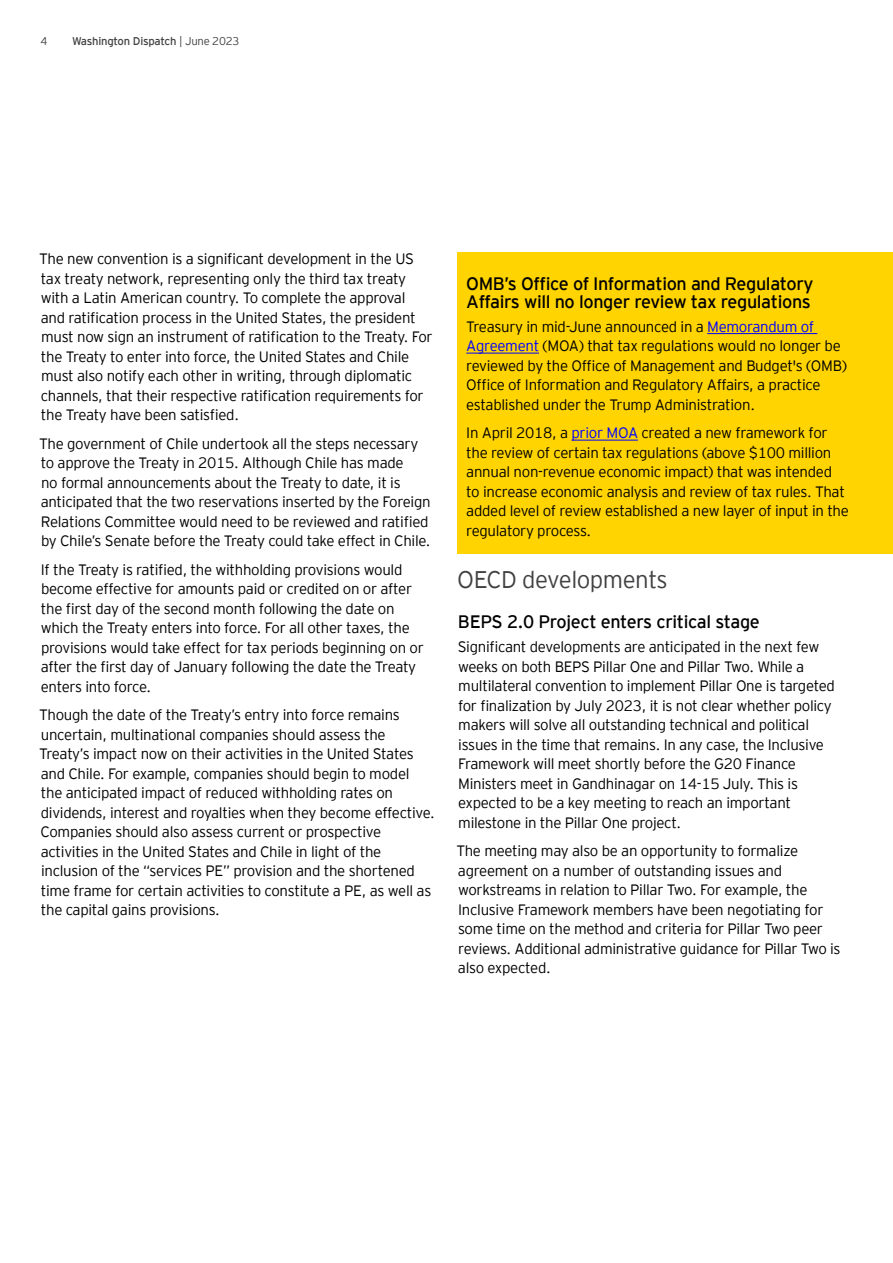
<style>
.page{position:relative;width:893px;height:1263px;background:#fff}
.page>*{position:absolute;margin:0;border:0;box-sizing:border-box;transform-origin:0 0}
.t1{font:300 24px "EY Interstate";letter-spacing:-.02em;color:#414042}
.t2{font:18px/18px "EY Interstate";letter-spacing:-.02em;color:#000}
.t3{font:300 15px/19.5px "EY Interstate";letter-spacing:-.02em;color:#000}
.t4{font:11.25px "EY Interstate";letter-spacing:-.02em;color:#414042}
.t5{font:300 11.25px "EY Interstate";color:#414042}
.s1{font-weight:300}
.s2{color:#00f}
</style>
<div class="page">
<div style="left:458px;top:252px;width:435px;height:302px;background:#ffd400"></div>
<hr style="left:707px;top:333px;width:110px;height:1px;background:#00f">
<hr style="left:466px;top:353px;width:73px;height:1px;background:#00f">
<hr style="left:571px;top:440px;width:67px;height:1px;background:#00f">
<p class="t5" style="left:40px;top:33px;width:8px">4</p>
<p class="t4" style="left:72px;top:33px;width:169px">Washington Dispatch <span class="s1">| June 2023</span></p>
<p class="t3" style="left:39px;top:248px;width:395px">The new convention is a significant development in the US tax treaty network, representing only the third tax treaty with a Latin American country. To complete the approval<br>and ratification process in the United States, the president must now sign an instrument of ratification to the Treaty. For the Treaty to enter into force, the United States and Chile must also notify each other in writing, through diplomatic channels, that their respective ratification requirements for the Treaty have been satisfied.</p>
<p class="t3" style="left:39px;top:433px;width:393px">The government of Chile undertook all the steps necessary to approve the Treaty in 2015. Although Chile has made<br>no formal announcements about the Treaty to date, it is anticipated that the two reservations inserted by the Foreign Relations Committee would need to be reviewed and ratified by Chile’s Senate before the Treaty could take effect in Chile.</p>
<p class="t3" style="left:41px;top:559px;width:385px">If the Treaty is ratified, the withholding provisions would become effective for amounts paid or credited on or after the first day of the second month following the date on which the Treaty enters into force. For all other taxes, the provisions would take effect for tax periods beginning on or after the first day of January following the date the Treaty enters into force.</p>
<p class="t3" style="left:39px;top:704px;width:397px">Though the date of the Treaty’s entry into force remains uncertain, multinational companies should assess the Treaty’s impact now on their activities in the United States and Chile. For example, companies should begin to model<br>the anticipated impact of reduced withholding rates on dividends, interest and royalties when they become effective.<br>Companies should also assess current or prospective activities in the United States and Chile in light of the inclusion of the “services PE” provision and the shortened time frame for certain activities to constitute a PE, as well as the capital gains provisions.</p>
<p class="t2" style="left:466px;top:273px;width:349px">OMB’s Office of Information and Regulatory<br>Affairs will no longer review tax regulations</p>
<p class="t3" style="left:466px;top:316px;width:382px">Treasury in mid-June announced in a <span class="s2">Memorandum of Agreement</span> (MOA) that tax regulations would no longer be reviewed by the Office of Management and Budget's (OMB)<br>Office of Information and Regulatory Affairs, a practice established under the Trump Administration.</p>
<p class="t3" style="left:466px;top:422px;width:384px">In April 2018, a <span class="s2">prior MOA</span> created a new framework for the review of certain tax regulations (above $100 million annual non-revenue economic impact) that was intended to increase economic analysis and review of tax rules. That added level of review established a new layer of input in the regulatory process.</p>
<h1 class="t1" style="left:457px;top:562px;width:212px">OECD developments</h1>
<p class="t2" style="left:458px;top:612px;width:303px">BEPS 2.0 Project enters critical stage</p>
<p class="t3" style="left:458px;top:636px;width:379px">Significant developments are anticipated in the next few weeks on both BEPS Pillar One and Pillar Two. While a multilateral convention to implement Pillar One is targeted for finalization by July 2023, it is not clear whether policy makers will solve all outstanding technical and political issues in the time that remains. In any case, the Inclusive Framework will meet shortly before the G20 Finance Ministers meet in Gandhinagar on 14-15 July. This is expected to be a key meeting to reach an important milestone in the Pillar One project.</p>
<p class="t3" style="left:456px;top:840px;width:386px">The meeting may also be an opportunity to formalize agreement on a number of outstanding issues and workstreams in relation to Pillar Two. For example, the Inclusive Framework members have been negotiating for some time on the method and criteria for Pillar Two peer reviews. Additional administrative guidance for Pillar Two is also expected.</p>
</div>
